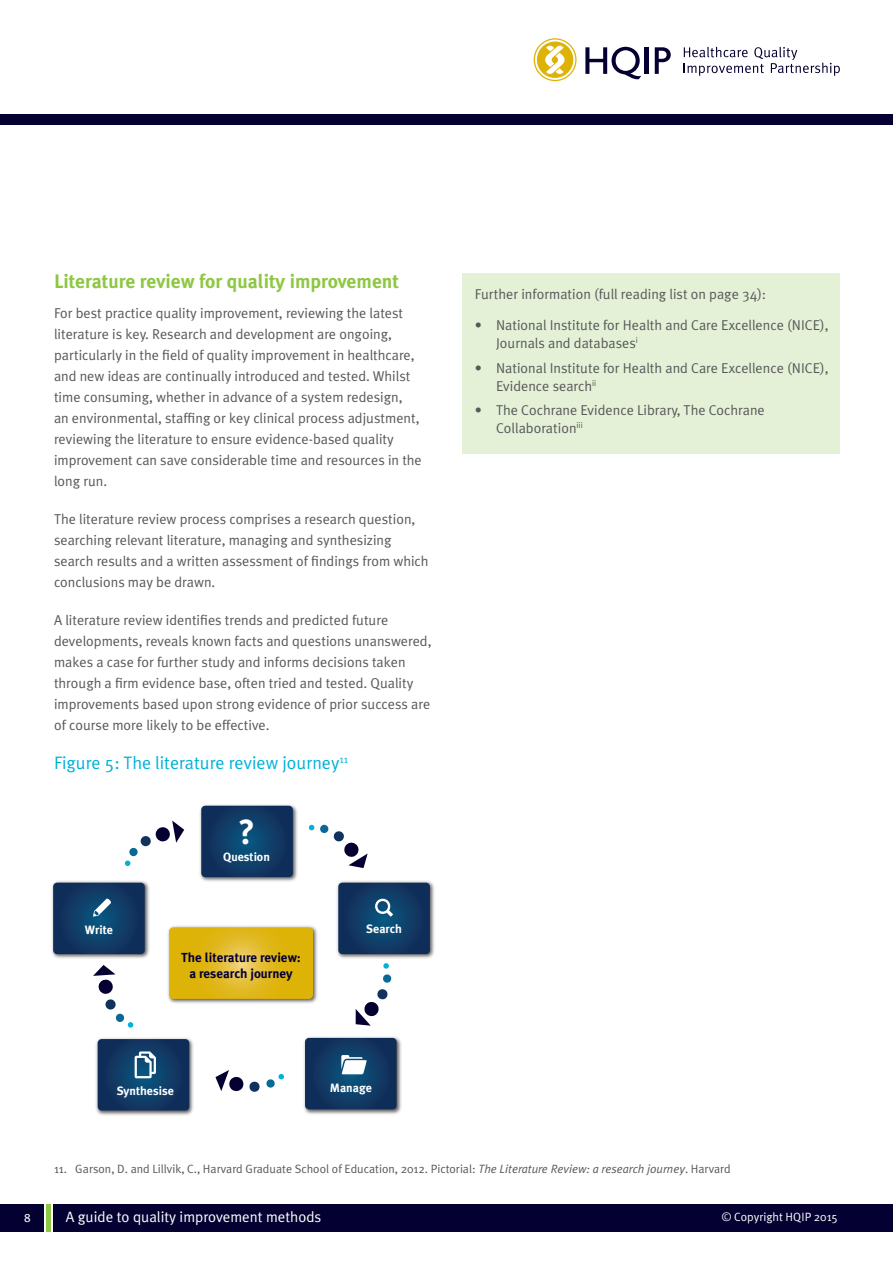
<style>
.page{position:relative;width:893px;height:1263px;background:#fff}
.page>*{position:absolute;margin:0;border:0;box-sizing:border-box;transform-origin:0 0}
.t1{font:700 34.95px "Meta Plus";color:#fff}
.t2{font:700 19.5px "Meta Plus";color:#8ec743}
.t3{font:18px "Meta Plus Normal";color:#00b1d9}
.t4{font:15px "Meta Plus Normal";color:#fff}
.t5{font:14.25px/21px "Meta Plus Normal";color:#57585a}
.t6{font:700 13.05px/15.8px "Meta Plus";color:#040031;text-align:center}
.t7{font:700 12.15px "Meta Plus";color:#fff}
.t8{font:12px "Meta Plus Normal";color:#57585a}
.t9{font:12px "Meta Plus Normal";color:#fff}
.t10{font:12px "Meta Plus";color:#fff}
.s1{font-style:italic}
</style>
<div class="page">
<div style="left:46px;top:1204px;width:5px;height:28px;background:#8ec743"></div>
<div style="left:0;top:1204px;width:43px;height:28px;background:#040031"></div>
<div style="left:54px;top:1204px;width:839px;height:28px;background:#040031"></div>
<svg style="left:684px;top:47px;width:156px;height:29px"></svg>
<svg style="left:534px;top:38px;width:43px;height:43px"></svg>
<svg style="left:585px;top:47px;width:56px;height:32px"></svg>
<hr style="left:645px;top:47px;width:4px;height:27px;background:#040031">
<svg style="left:655px;top:47px;width:16px;height:27px"></svg>
<div style="left:0;top:115px;width:893px;height:10px;background:#040031"></div>
<div style="left:462px;top:273px;width:378px;height:181px;background:#e5f1d6"></div>
<img style="left:337px;top:881px;width:98px;height:78px">
<img style="left:304px;top:1037px;width:98px;height:78px">
<img style="left:96px;top:1038px;width:98px;height:78px">
<img style="left:52px;top:881px;width:98px;height:78px">
<img style="left:168px;top:926px;width:150px;height:78px">
<svg style="left:169px;top:927px;width:144px;height:72px;background:#dfb71b"></svg>
<img style="left:200px;top:805px;width:98px;height:77px">
<svg style="left:201px;top:806px;width:92px;height:71px;background:#103964"></svg>
<svg style="left:338px;top:883px;width:92px;height:71px;background:#143d66"></svg>
<svg style="left:53px;top:883px;width:92px;height:71px;background:#143c66"></svg>
<svg style="left:305px;top:1038px;width:92px;height:71px;background:#1d436b"></svg>
<svg style="left:98px;top:1039px;width:91px;height:71px;background:#194069"></svg>
<div style="left:129px;top:848px;width:9px;height:8px;background:#086a94;border-radius:50%"></div>
<div style="left:140px;top:836px;width:11px;height:10px;background:#12325e;border-radius:50%"></div>
<svg style="left:155px;top:827px;width:15px;height:15px"></svg>
<svg style="left:125px;top:860px;width:6px;height:6px"></svg>
<svg style="left:172px;top:820px;width:12px;height:23px"></svg>
<svg style="left:266px;top:1074px;width:18px;height:14px"></svg>
<svg style="left:215px;top:1070px;width:45px;height:22px"></svg>
<svg style="left:309px;top:824px;width:6px;height:7px"></svg>
<svg style="left:320px;top:824px;width:48px;height:44px"></svg>
<svg style="left:93px;top:965px;width:41px;height:63px"></svg>
<svg style="left:356px;top:963px;width:36px;height:63px"></svg>
<h2 class="t2" style="left:54px;top:270px;width:347px">Literature review for quality improvement</h2>
<p class="t5" style="left:54px;top:302px;width:369px">For best practice quality improvement, reviewing the latest literature is key. Research and development are ongoing, particularly in the field of quality improvement in healthcare, and new ideas are continually introduced and tested. Whilst time consuming, whether in advance of a system redesign,<br>an environmental, staffing or key clinical process adjustment, reviewing the literature to ensure evidence-based quality improvement can save considerable time and resources in the long run.</p>
<p class="t5" style="left:54px;top:508px;width:376px">The literature review process comprises a research question, searching relevant literature, managing and synthesizing search results and a written assessment of findings from which conclusions may be drawn.</p>
<p class="t5" style="left:54px;top:609px;width:379px">A literature review identifies trends and predicted future developments, reveals known facts and questions unanswered, makes a case for further study and informs decisions taken through a firm evidence base, often tried and tested. Quality improvements based upon strong evidence of prior success are of course more likely to be effective.</p>
<p class="t3" style="left:54px;top:753px;width:296px">Figure 5: The literature review journey<sup>11</sup></p>
<h1 class="t1" style="left:238px;top:812px;width:19px">?</h1>
<p class="t7" style="left:85px;top:923px;width:30px">Write</p>
<p class="t7" style="left:223px;top:849px;width:48px">Question</p>
<p class="t6" style="left:181px;top:949px;width:121px">The literature review: a research journey</p>
<p class="t7" style="left:366px;top:921px;width:37px">Search</p>
<p class="t7" style="left:117px;top:1084px;width:59px">Synthesise</p>
<p class="t7" style="left:330px;top:1080px;width:44px">Manage</p>
<p class="t5" style="left:475px;top:284px;width:293px">Further information (full reading list on page 34):</p>
<p class="t5" style="left:496px;top:316px;width:334px;line-height:18px;text-indent:-21px">• National Institute for Health and Care Excellence (NICE),<br>Journals and databases<sup>i</sup></p>
<p class="t5" style="left:496px;top:358px;width:334px;line-height:18px;text-indent:-21px">• National Institute for Health and Care Excellence (NICE),<br>Evidence search<sup>ii</sup></p>
<p class="t5" style="left:496px;top:401px;width:270px;line-height:18px;text-indent:-21px">• The Cochrane Evidence Library, The Cochrane<br>Collaboration<sup>iii</sup></p>
<p class="t8" style="left:54px;top:1162px;width:678px">11. Garson, D. and Lillvik, C., Harvard Graduate School of Education, 2012. Pictorial: <span class="s1">The Literature Review: a research journey</span>. Harvard</p>
<p class="t10" style="left:24px;top:1211px;width:8px">8</p>
<p class="t4" style="left:66px;top:1208px;width:257px">A guide to quality improvement methods</p>
<p class="t9" style="left:722px;top:1209px;width:118px">© Copyright HQIP 2015</p>
</div>
